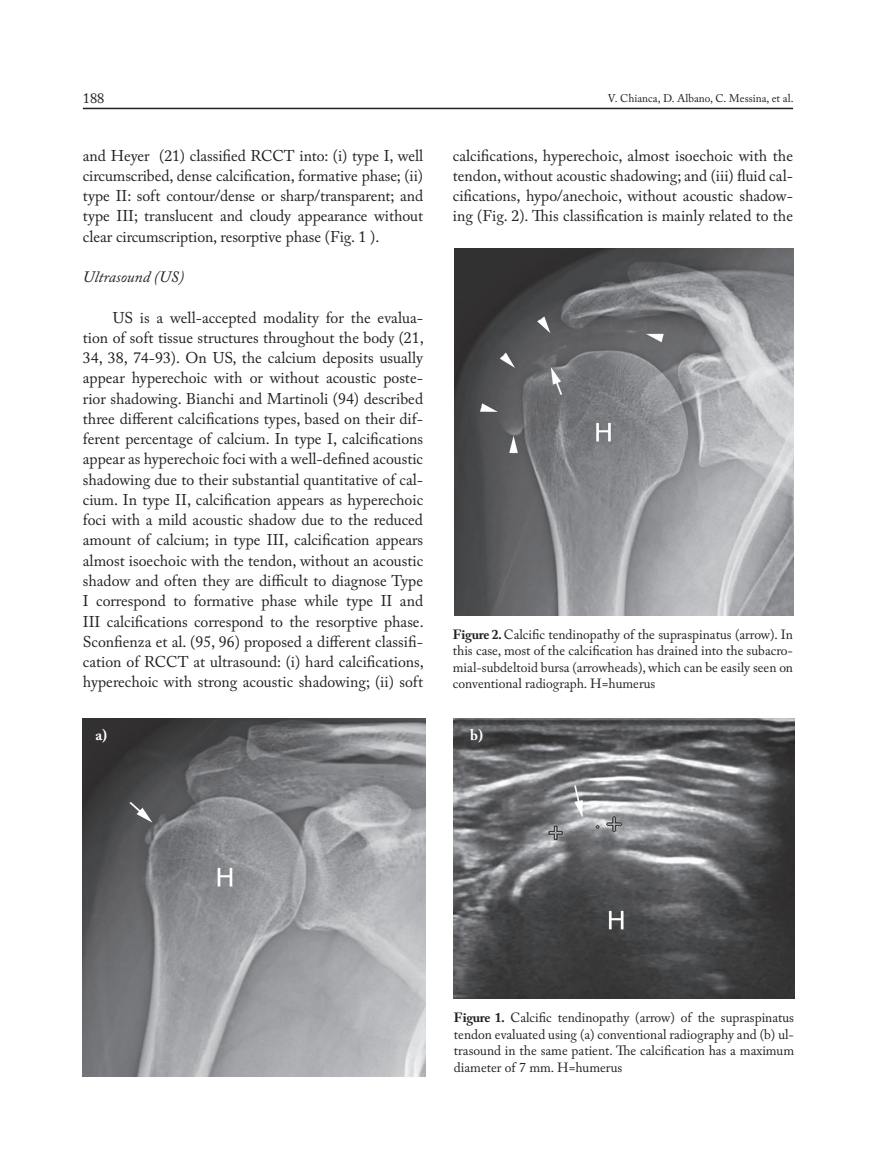
<style>
.page{position:relative;width:876px;height:1174px;background:#fff}
.page>*{position:absolute;margin:0;border:0;box-sizing:border-box;transform-origin:0 0}
.t1{font:15.75px/20.2px "Mattioli 1885";color:#231f20;text-align:justify}
.t2{font:italic 15.75px "Mattioli 1885";color:#231f20}
.t3{font:700 15px "Mattioli 1885";color:#fff}
.t4{font:14.25px "Mattioli 1885";color:#231f20}
.t5{font:13.5px/16.5px "Mattioli 1885";color:#231f20;text-align:justify}
.t6{font:11.25px "Mattioli 1885";color:#231f20}
.s1{font-weight:700}
</style>
<div class="page">
<hr style="left:83px;top:108px;width:710px;height:1px;background:#231f20">
<img style="left:83px;top:718px;width:342px;height:358px">
<img style="left:454px;top:718px;width:340px;height:281px">
<img style="left:454px;top:248px;width:339px;height:367px">
<p class="t4" style="left:83px;top:90px;width:23px">188</p>
<p class="t6" style="left:608px;top:92px;width:187px">V. Chianca, D. Albano, C. Messina, et al.</p>
<p class="t1" style="left:83px;top:145px;width:342px">and Heyer (21) classified RCCT into: (i) type I, well circumscribed, dense calcification, formative phase; (ii) type II: soft contour/dense or sharp/transparent; and type III; translucent and cloudy appearance without clear circumscription, resorptive phase (Fig. 1 ).</p>
<p class="t2" style="left:83px;top:267px;width:103px">Ultrasound (US)</p>
<p class="t1" style="left:83px;top:307px;width:342px;text-indent:30px">US is a well-accepted modality for the evalua&shy;tion of soft tissue structures throughout the body (21, 34, 38, 74-93). On US, the calcium deposits usually appear hyperechoic with or without acoustic poste&shy;rior shadowing. Bianchi and Martinoli (94) described three different calcifications types, based on their dif&shy;ferent percentage of calcium. In type I, calcifications appear as hyperechoic foci with a well-defined acoustic shadowing due to their substantial quantitative of cal&shy;cium. In type II, calcification appears as hyperechoic foci with a mild acoustic shadow due to the reduced amount of calcium; in type III, calcification appears almost isoechoic with the tendon, without an acoustic shadow and often they are difficult to diagnose Type I correspond to formative phase while type II and III calcifications correspond to the resorptive phase.<br>Sconfienza et al. (95, 96) proposed a different classifi&shy;cation of RCCT at ultrasound: (i) hard calcifications, hyperechoic with strong acoustic shadowing; (ii) soft</p>
<p class="t1" style="left:453px;top:145px;width:342px">calcifications, hyperechoic, almost isoechoic with the tendon, without acoustic shadowing; and (iii) fluid cal&shy;cifications, hypo/anechoic, without acoustic shadow&shy;ing (Fig. 2). This classification is mainly related to the</p>
<p class="t5" style="left:453px;top:626px;width:342px"><span class="s1">Figure 2.</span> Calcific tendinopathy of the supraspinatus (arrow). In this case, most of the calcification has drained into the subacro&shy;mial-subdeltoid bursa (arrowheads), which can be easily seen on conventional radiograph. H=humerus</p>
<p class="t3" style="left:95px;top:725px;width:13px">a)</p>
<p class="t3" style="left:470px;top:725px;width:14px">b)</p>
<p class="t5" style="left:454px;top:1009px;width:342px"><span class="s1">Figure 1.</span> Calcific tendinopathy (arrow) of the supraspinatus tendon evaluated using (a) conventional radiography and (b) ul&shy;trasound in the same patient. The calcification has a maximum diameter of 7 mm. H=humerus</p>
</div>
